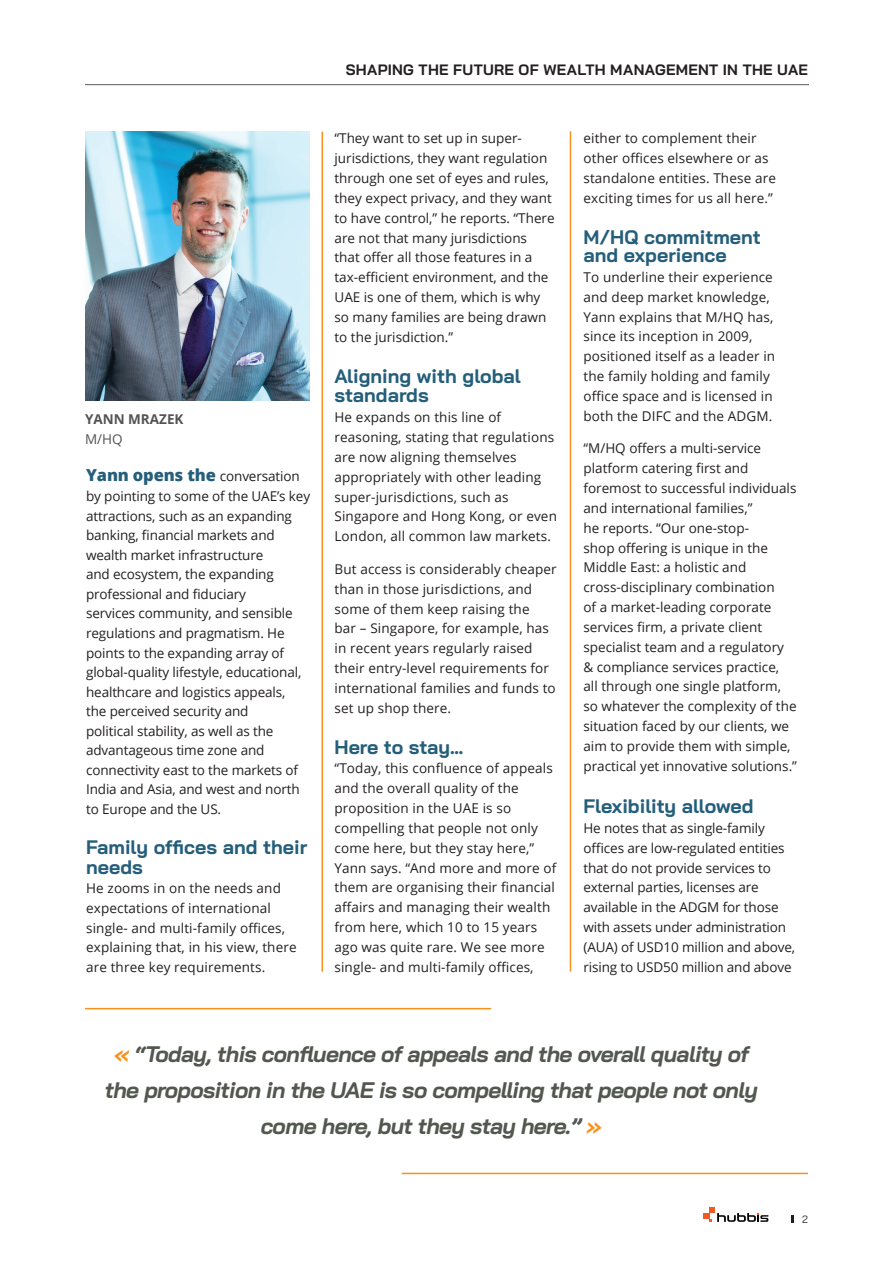
<style>
.page{position:relative;width:893px;height:1263px;background:#fff}
.page>*{position:absolute;margin:0;border:0;box-sizing:border-box;transform-origin:0 0}
.t1{font:italic 700 22.5px/36px "Bai Jamjuree";letter-spacing:-.03em;color:#52574f;text-align:center}
.t2{font:700 19.5px/19.5px "Bai Jamjuree";color:#245e7a}
.t3{font:800 16.5px "Open Sans";letter-spacing:-.01em;color:#245e7a}
.t4{font:700 15px "Bai Jamjuree";letter-spacing:.02em;color:#231f20}
.t5{font:13.5px/19.8px "Open Sans";color:#231f20}
.t6{font:700 13.5px "Open Sans";color:#535355}
.t7{font:13.5px "Open Sans";color:#535355}
.t8{font:10.5px "Bai Jamjuree";color:#231f20}
.s1{font-weight:400;font-size:13.5px;color:#231f20}
.s2{color:#f7931d}
</style>
<div class="page">
<svg style="left:703px;top:1207px;width:65px;height:15px"></svg>
<svg style="left:792px;top:1215px;width:2px;height:8px"></svg>
<hr style="left:322px;top:132px;width:1px;height:840px;background:#f7931d">
<hr style="left:570px;top:131px;width:1px;height:841px;background:#f7931d">
<hr style="left:85px;top:1008px;width:406px;height:1px;background:#f7931d">
<hr style="left:402px;top:1173px;width:406px;height:1px;background:#f7931d">
<img style="left:85px;top:131px;width:224px;height:270px">
<hr style="left:85px;top:84px;width:724px;height:1px;background:#57585a">
<p class="t6" style="left:85px;top:410px;width:100px">YANN MRAZEK</p>
<p class="t7" style="left:85px;top:430px;width:39px">M/HQ</p>
<p class="t3" style="left:86px;top:463px;width:215px">Yann opens the <span class="s1">conversation</span></p>
<p class="t5" style="left:86px;top:486px;width:226px">by pointing to some of the UAE’s key attractions, such as an expanding banking, financial markets and wealth market infrastructure<br>and ecosystem, the expanding professional and fiduciary<br>services community, and sensible regulations and pragmatism. He points to the expanding array of global-quality lifestyle, educational, healthcare and logistics appeals,<br>the perceived security and<br>political stability, as well as the advantageous time zone and connectivity east to the markets of<br>India and Asia, and west and north to Europe and the US.</p>
<h2 class="t2" style="left:86px;top:838px;width:223px">Family offices and their needs</h2>
<p class="t5" style="left:86px;top:878px;width:212px">He zooms in on the needs and expectations of international single- and multi-family offices, explaining that, in his view, there are three key requirements.</p>
<p class="t4" style="left:346px;top:61px;width:464px">SHAPING THE FUTURE OF WEALTH MANAGEMENT IN THE UAE</p>
<p class="t5" style="left:334px;top:128px;width:222px">“They want to set up in super&shy;jurisdictions, they want regulation through one set of eyes and rules, they expect privacy, and they want to have control,” he reports. “There are not that many jurisdictions that offer all those features in a tax-efficient environment, and the<br>UAE is one of them, which is why so many families are being drawn to the jurisdiction.”</p>
<h2 class="t2" style="left:334px;top:366px;width:188px">Aligning with global standards</h2>
<p class="t5" style="left:334px;top:407px;width:224px">He expands on this line of reasoning, stating that regulations are now aligning themselves appropriately with other leading super-jurisdictions, such as<br>Singapore and Hong Kong, or even<br>London, all common law markets.</p>
<p class="t5" style="left:334px;top:559px;width:224px">But access is considerably cheaper than in those jurisdictions, and some of them keep raising the<br>bar – Singapore, for example, has in recent years regularly raised their entry-level requirements for international families and funds to set up shop there.</p>
<h2 class="t2" style="left:334px;top:737px;width:130px">Here to stay…</h2>
<p class="t5" style="left:334px;top:758px;width:223px">“Today, this confluence of appeals and the overall quality of the proposition in the UAE is so compelling that people not only come here, but they stay here,”<br>Yann says. “And more and more of them are organising their financial affairs and managing their wealth from here, which 10 to 15 years ago was quite rare. We see more single- and multi-family offices,</p>
<p class="t5" style="left:583px;top:128px;width:194px">either to complement their other offices elsewhere or as standalone entities. These are exciting times for us all here.”</p>
<h2 class="t2" style="left:583px;top:228px;width:179px;line-height:18.3px">M/HQ commitment and experience</h2>
<p class="t5" style="left:583px;top:267px;width:193px">To underline their experience and deep market knowledge,<br>Yann explains that M/HQ has, since its inception in 2009, positioned itself as a leader in the family holding and family office space and is licensed in both the DIFC and the ADGM.</p>
<p class="t5" style="left:583px;top:438px;width:215px">“M/HQ offers a multi-service platform catering first and foremost to successful individuals and international families,”<br>he reports. “Our one-stop-<br>shop offering is unique in the<br>Middle East: a holistic and cross-disciplinary combination<br>of a market-leading corporate services firm, a private client specialist team and a regulatory &amp; compliance services practice,<br>all through one single platform, so whatever the complexity of the situation faced by our clients, we aim to provide them with simple, practical yet innovative solutions.”</p>
<h2 class="t2" style="left:583px;top:796px;width:172px">Flexibility allowed</h2>
<p class="t5" style="left:583px;top:818px;width:213px">He notes that as single-family offices are low-regulated entities that do not provide services to external parties, licenses are available in the ADGM for those with assets under administration (AUA) of USD10 million and above, rising to USD50 million and above</p>
<h1 class="t1" style="left:105px;top:1036px;width:655px"><span class="s2">«</span> “Today, this confluence of appeals and the overall quality of the proposition in the UAE is so compelling that people not only come here, but they stay here.” <span class="s2">»</span></h1>
<p class="t8" style="left:802px;top:1210px;width:7px">2</p>
</div>
